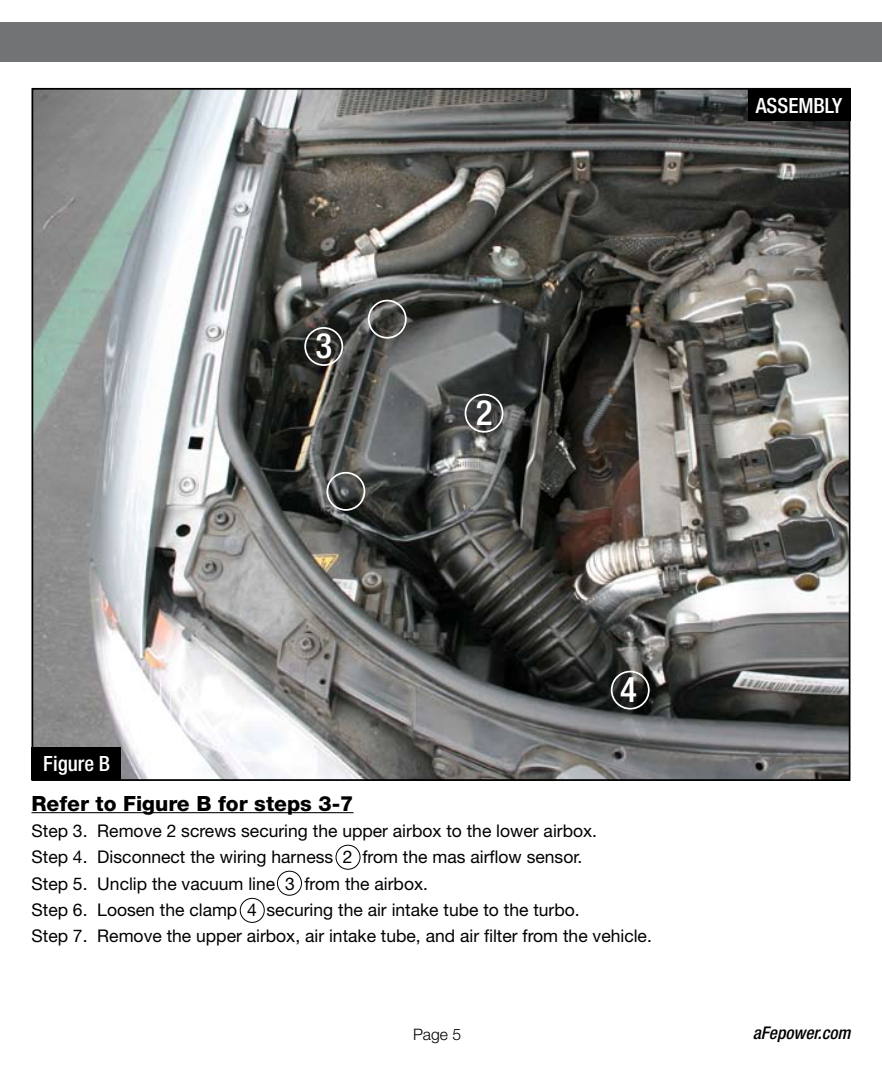
<style>
.page{position:relative;width:882px;height:1071px;background:#fff}
.page>*{position:absolute;margin:0;border:0;box-sizing:border-box;transform-origin:0 0}
.t1{font:500 condensed 35px "Helvetica Neue";color:#fff}
.t2{font:800 21px "Helvetica Neue";color:#000}
.t3{font:500 condensed 21px "Helvetica Neue";color:#fff}
.t4{font:17.5px/26.2px "Helvetica Neue";color:#000}
.t5{font:italic 500 condensed 17.5px "Helvetica Neue";color:#000}
.t6{font:300 15.75px "Helvetica Neue";color:#000}
</style>
<div class="page">
<div style="left:0;top:23px;width:882px;height:39px;background:#717375"></div>
<hr style="left:32px;top:812px;width:322px;height:1px;background:#000">
<img style="left:35px;top:91px;width:812px;height:687px">
<div style="left:748px;top:88px;width:102px;height:33px;background:#000"></div>
<div style="left:336px;top:845px;width:24px;height:24px;border:1px solid #000;border-radius:50%"></div>
<div style="left:277px;top:871px;width:25px;height:24px;border:1px solid #000;border-radius:50%"></div>
<div style="left:240px;top:898px;width:24px;height:25px;border:1px solid #000;border-radius:50%"></div>
<div style="left:326px;top:472px;width:39px;height:39px;border:2px solid #fff;border-radius:50%"></div>
<div style="left:368px;top:300px;width:39px;height:39px;border:2px solid #fff;border-radius:50%"></div>
<div style="left:465px;top:394px;width:39px;height:39px;border:2px solid #fff;border-radius:50%"></div>
<div style="left:304px;top:327px;width:39px;height:39px;border:2px solid #fff;border-radius:50%"></div>
<div style="left:611px;top:671px;width:39px;height:39px;border:2px solid #fff;border-radius:50%"></div>
<div style="left:32px;top:747px;width:89px;height:33px;background:#000"></div>
<p class="t3" style="left:43px;top:751px;width:68px">Figure B</p>
<h1 class="t1" style="left:315px;top:325px;width:18px">3</h1>
<h1 class="t1" style="left:476px;top:392px;width:18px">2</h1>
<h1 class="t1" style="left:620px;top:669px;width:18px">4</h1>
<p class="t2" style="left:32px;top:791px;width:324px">Refer to Figure B for steps 3-7</p>
<p class="t4" style="left:32px;top:818px;width:622px">Step 3. Remove 2 screws securing the upper airbox to the lower airbox.<br>Step 4. Disconnect the wiring harness 2 from the mas airflow sensor.<br>Step 5. Unclip the vacuum line 3 from the airbox.<br>Step 6. Loosen the clamp 4 securing the air intake tube to the turbo.<br>Step 7. Remove the upper airbox, air intake tube, and air filter from the vehicle.</p>
<p class="t3" style="left:756px;top:93px;width:88px">ASSEMBLY</p>
<p class="t6" style="left:413px;top:1024px;width:50px">Page 5</p>
<p class="t5" style="left:753px;top:1023px;width:99px">aFepower.com</p>
</div>
